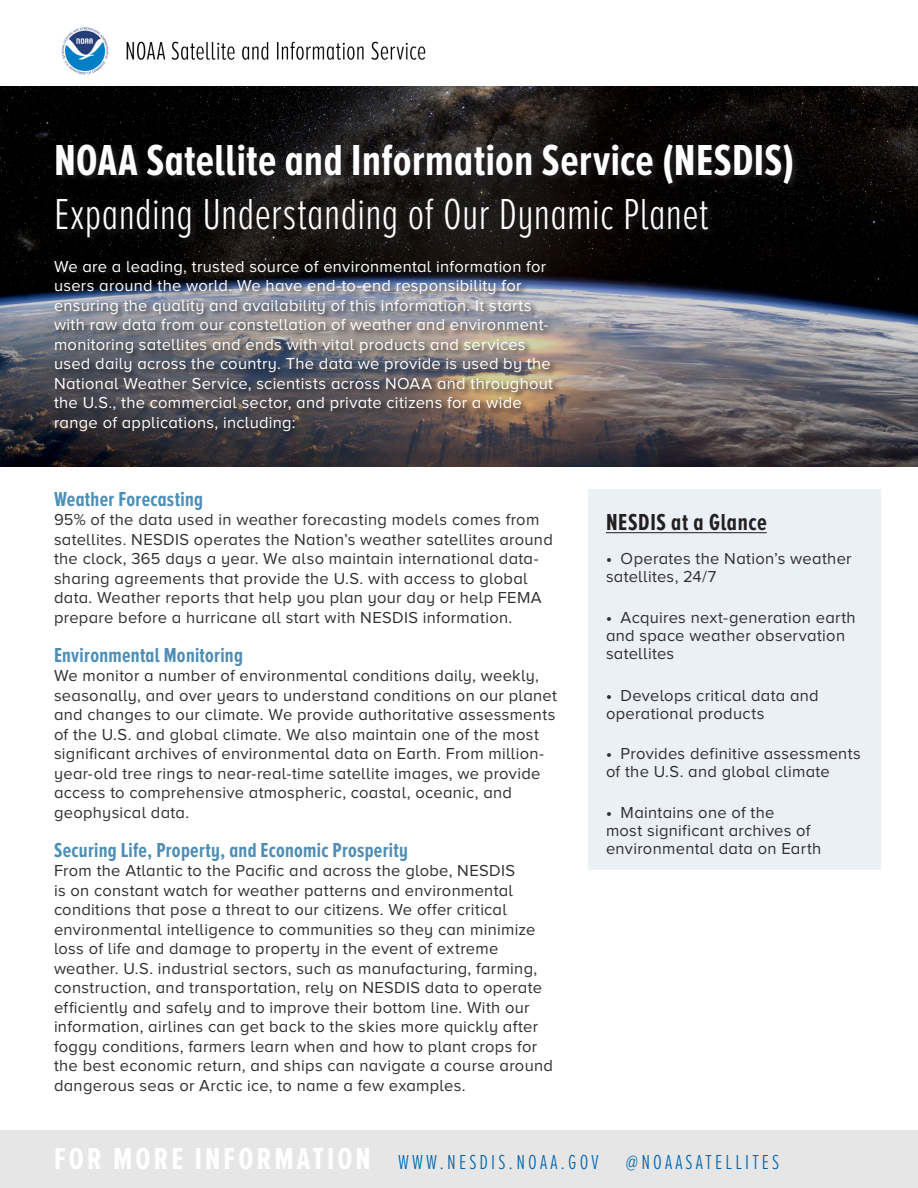
<style>
.page{position:relative;width:918px;height:1188px;background:#fff}
.page>*{position:absolute;margin:0;border:0;box-sizing:border-box;transform-origin:0 0}
.t1{font:700 45px/54px "Proxima Nova A Ex Cn";letter-spacing:.01em;color:#fff}
.t2{font:700 24px "Proxima Nova A Ex Cn";letter-spacing:.025em;color:#231f20}
.t3{font:700 21px "Proxima Nova A Ex Cn";letter-spacing:.015em;color:#4d8eb6}
.folio_left{font:300 21px "Proxima Nova A Ex Cn";letter-spacing:.15em;color:#0063ae}
.side_list{font:16.5px/19.5px "Proxima Nova A";letter-spacing:.02em;color:#312f30}
.t4{font:16.5px/19.5px "Proxima Nova A";letter-spacing:.02em;color:#fff}
.s1{font-weight:300}
.s2{font-weight:700}
.s3{font-weight:700;font-size:31.5px;color:#fff}
</style>
<div class="page">
<img style="left:0;top:86px;width:918px;height:380px">
<div style="left:588px;top:489px;width:292px;height:380px;background:#eaf0f5"></div>
<svg style="left:55px;top:143px;width:745px;height:103px;background:#12100f"></svg>
<div style="left:0;top:1131px;width:918px;height:57px;background:#e6e6e6"></div>
<hr style="left:606px;top:532px;width:161px;height:1px;background:#231f20">
<img style="left:53px;top:258px;width:507px;height:181px">
<img style="left:61px;top:27px;width:365px;height:48px">
<h1 class="t1" style="left:54px;top:133px;width:742px">NOAA Satellite and Information Service (NESDIS)<br><span class="s1">Expanding Understanding of Our Dynamic Planet</span></h1>
<p class="t4" style="left:54px;top:256px;width:501px">We are a leading, trusted source of environmental information for users around the world. We have end-to-end responsibility for ensuring the quality and availability of this information. It starts with raw data from our constellation of weather and environment&shy;monitoring satellites and ends with vital products and services used daily across the country. The data we provide is used by the National Weather Service, scientists across NOAA and throughout the U.S., the commercial sector, and private citizens for a wide range of applications, including:</p>
<h2 class="t3" style="left:54px;top:487px;width:151px">Weather Forecasting</h2>
<p class="side_list" style="left:54px;top:510px;width:500px">95% of the data used in weather forecasting models comes from satellites. NESDIS operates the Nation’s weather satellites around the clock, 365 days a year. We also maintain international data&shy;sharing agreements that provide the U.S. with access to global data. Weather reports that help you plan your day or help FEMA prepare before a hurricane all start with NESDIS information.</p>
<h2 class="t3" style="left:54px;top:643px;width:190px">Environmental Monitoring</h2>
<p class="side_list" style="left:54px;top:666px;width:504px">We monitor a number of environmental conditions daily, weekly, seasonally, and over years to understand conditions on our planet and changes to our climate. We provide authoritative assessments of the U.S. and global climate. We also maintain one of the most significant archives of environmental data on Earth. From million&shy;year-old tree rings to near-real-time satellite images, we provide access to comprehensive atmospheric, coastal, oceanic, and geophysical data.</p>
<h2 class="t3" style="left:54px;top:838px;width:355px">Securing Life, Property, and Economic Prosperity</h2>
<p class="side_list" style="left:54px;top:861px;width:500px">From the Atlantic to the Pacific and across the globe, NESDIS<br>is on constant watch for weather patterns and environmental conditions that pose a threat to our citizens. We offer critical environmental intelligence to communities so they can minimize loss of life and damage to property in the event of extreme weather. U.S. industrial sectors, such as manufacturing, farming, construction, and transportation, rely on NESDIS data to operate efficiently and safely and to improve their bottom line. With our information, airlines can get back to the skies more quickly after foggy conditions, farmers learn when and how to plant crops for the best economic return, and ships can navigate a course around dangerous seas or Arctic ice, to name a few examples.</p>
<h3 class="t2" style="left:606px;top:509px;width:162px">NESDIS at a Glance</h3>
<p class="side_list" style="left:606px;top:549px;width:247px;line-height:18px"><span class="s2">•</span> Operates the Nation’s weather satellites, 24/7</p>
<p class="side_list" style="left:606px;top:608px;width:251px;line-height:18px"><span class="s2">•</span> Acquires next-generation earth and space weather observation satellites</p>
<p class="side_list" style="left:606px;top:686px;width:214px;line-height:18px"><span class="s2">•</span> Develops critical data and operational products</p>
<p class="side_list" style="left:606px;top:744px;width:256px;line-height:18px"><span class="s2">•</span> Provides definitive assessments of the U.S. and global climate</p>
<p class="side_list" style="left:606px;top:803px;width:217px;line-height:18px"><span class="s2">•</span> Maintains one of the<br>most significant archives of environmental data on Earth</p>
<p class="folio_left" style="left:54px;top:1150px;width:546px"><span class="s3">FOR MORE INFORMATION</span> WWW.NESDIS.NOAA.GOV</p>
<p class="folio_left" style="left:626px;top:1150px;width:155px">@NOAASATELLITES</p>
</div>
